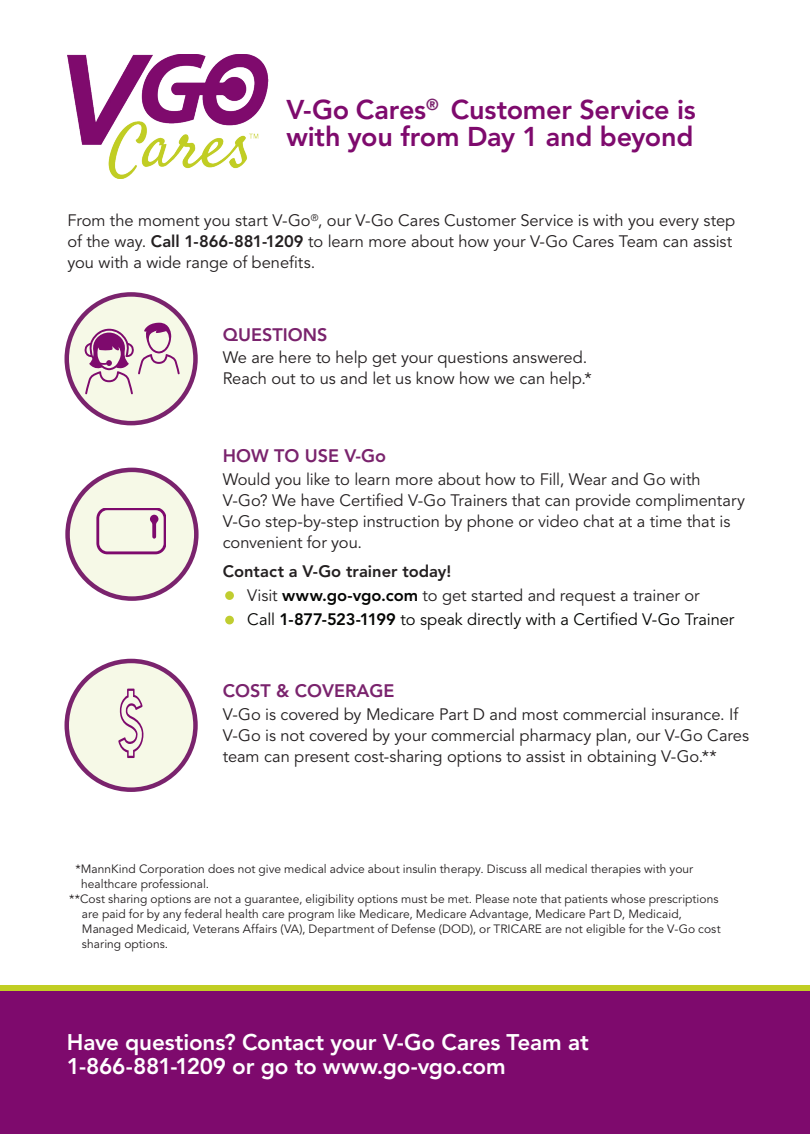
<style>
.page{position:relative;width:810px;height:1134px;background:#fff}
.page>*{position:absolute;margin:0;border:0;box-sizing:border-box;transform-origin:0 0}
.Section_Headline__26{font:800 27px/27px "Avenir LT Std";letter-spacing:-.01em;color:#7e0a6d}
.t1{font:800 22.5px/24px "Avenir LT Std";letter-spacing:-.01em;color:#fff}
.t2{font:800 18px "Avenir LT Std";color:#7a236d}
.Body_Copy__11_14{font:16.5px/21px "Avenir LT Std";letter-spacing:-.005em;color:#231f20}
.Body_Copy__11_14-2{font:16.5px/24px "Avenir LT Std";letter-spacing:-.005em;color:#040503}
.Body_Copy__11_14-3{font:800 16.5px "Avenir LT Std";letter-spacing:.005em;color:#231f20}
.Footnote__8_9{font:12px/15px "Avenir LT Std";letter-spacing:.005em;color:#231f20}
.s1{font-weight:800}
.s2{color:#231f20}
</style>
<div class="page">
<div style="left:0;top:986px;width:810px;height:148px;background:#7e0a6d"></div>
<div style="left:0;top:986px;width:810px;height:5px;background:#c1ce23"></div>
<img style="left:68px;top:54px;width:201px;height:124px">
<div style="left:67px;top:294px;width:128px;height:129px;background:#f6f9e7;border-radius:50%"></div>
<div style="left:65px;top:292px;width:133px;height:133px;border:4px solid #7a236d;border-radius:50%"></div>
<div style="left:67px;top:661px;width:128px;height:129px;background:#f6f9e7;border-radius:50%"></div>
<div style="left:65px;top:659px;width:133px;height:133px;border:4px solid #7a236d;border-radius:50%"></div>
<div style="left:68px;top:470px;width:128px;height:129px;background:#f6f9e7;border-radius:50%"></div>
<div style="left:65px;top:468px;width:134px;height:133px;border:4px solid #7a236d;border-radius:50%"></div>
<svg style="left:84px;top:323px;width:96px;height:71px"></svg>
<svg style="left:96px;top:508px;width:70px;height:46px"></svg>
<svg style="left:118px;top:689px;width:26px;height:69px"></svg>
<div style="left:225px;top:591px;width:9px;height:9px;background:#c0cd30;border-radius:50%"></div>
<div style="left:225px;top:616px;width:9px;height:8px;background:#c0cd30;border-radius:50%"></div>
<p class="Section_Headline__26" style="left:286px;top:97px;width:411px">V-Go Cares<sup>®</sup> Customer Service is with you from Day 1 and beyond</p>
<p class="Body_Copy__11_14" style="left:68px;top:210px;width:669px">From the moment you start V-Go<sup>®</sup>, our V-Go Cares Customer Service is with you every step of the way. <span class="s1">Call 1-866-881-1209</span> to learn more about how your V-Go Cares Team can assist you with a wide range of benefits.</p>
<p class="t2" style="left:223px;top:324px;width:106px">QUESTIONS</p>
<p class="Body_Copy__11_14" style="left:223px;top:347px;width:371px">We are here to help get your questions answered.<br>Reach out to us and let us know how we can help.*</p>
<p class="t2" style="left:223px;top:445px;width:165px">HOW TO USE V-Go</p>
<p class="Body_Copy__11_14" style="left:223px;top:469px;width:524px">Would you like to learn more about how to Fill, Wear and Go with V-Go? We have Certified V-Go Trainers that can provide complimentary V-Go step-by-step instruction by phone or video chat at a time that is convenient for you.</p>
<p class="Body_Copy__11_14-3" style="left:223px;top:561px;width:230px">Contact a V-Go trainer today!</p>
<p class="Body_Copy__11_14-2" style="left:247px;top:584px;width:489px"><span class="s2">Visit</span> <span class="s1">www.go-vgo.com</span> <span class="s2">to get started and request a trainer or<br></span>Call <span class="s1">1-877-523-1199</span> to speak directly with a Certified V-Go Trainer</p>
<p class="t2" style="left:223px;top:680px;width:173px">COST &amp; COVERAGE</p>
<p class="Body_Copy__11_14" style="left:223px;top:704px;width:528px">V-Go is covered by Medicare Part D and most commercial insurance. If<br>V-Go is not covered by your commercial pharmacy plan, our V-Go Cares team can present cost-sharing options to assist in obtaining V-Go.**</p>
<p class="Footnote__8_9" style="left:81px;top:862px;width:613px;text-indent:-6px">*MannKind Corporation does not give medical advice about insulin therapy. Discuss all medical therapies with your healthcare professional.</p>
<p class="Footnote__8_9" style="left:82px;top:892px;width:640px;text-indent:-13px">**Cost sharing options are not a guarantee, eligibility options must be met. Please note that patients whose prescriptions are paid for by any federal health care program like Medicare, Medicare Advantage, Medicare Part D, Medicaid, Managed Medicaid, Veterans Affairs (VA), Department of Defense (DOD), or TRICARE are not eligible for the V-Go cost sharing options.</p>
<h2 class="t1" style="left:67px;top:1030px;width:523px">Have questions? Contact your V-Go Cares Team at<br>1-866-881-1209 or go to www.go-vgo.com</h2>
</div>
